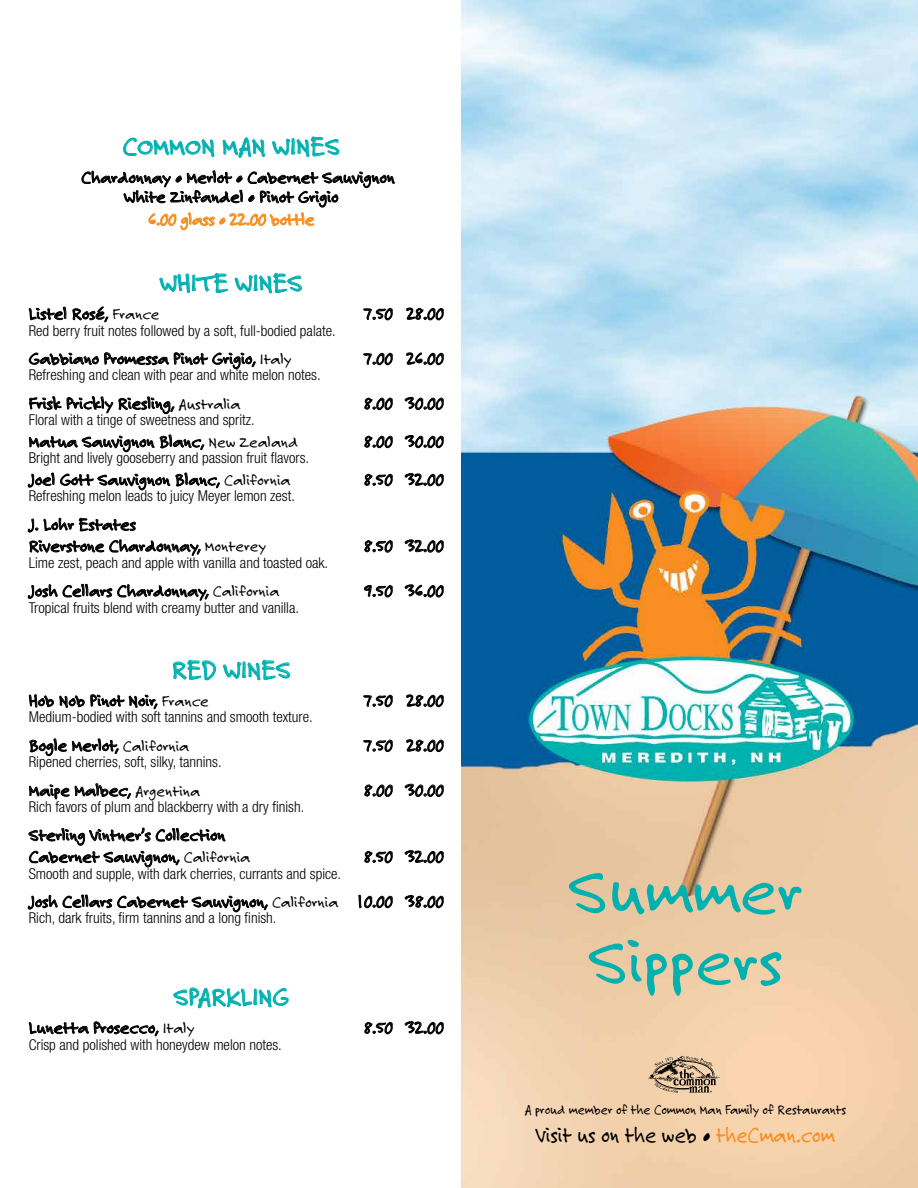
<style>
.page{position:relative;width:918px;height:1188px;background:#fff}
.page>*{position:absolute;margin:0;border:0;box-sizing:border-box;transform-origin:0 0}
.t1{font:72px/70.5px "Felt Tip Roman";color:#00b1b0}
.t2{font:27px "Felt Tip Roman";color:#00b1b0}
.t3{font:24px "Felt Tip Roman";color:#000;scale:.9 1}
.t4{font:18px/21.6px "Felt Tip Roman";color:#000}
.t5{font:18px "Felt Tip Roman";letter-spacing:-.01em;color:#f78e1e}
.t6{font:300 condensed 15px "Helvetica Neue";color:#000}
.t7{font:15px "Felt Tip Roman";color:#000;scale:.9 1}
.s1{font-size:16.5px}
.s2{color:#f78e1e}
</style>
<div class="page">
<img style="left:461px;top:0;width:457px;height:1188px">
<svg style="left:82px;top:136px;width:313px;height:95px"></svg>
<svg style="left:159px;top:273px;width:69px;height:20px"></svg>
<svg style="left:234px;top:273px;width:68px;height:21px"></svg>
<svg style="left:29px;top:306px;width:37px;height:15px"></svg>
<svg style="left:72px;top:306px;width:36px;height:17px"></svg>
<svg style="left:363px;top:308px;width:30px;height:12px"></svg>
<svg style="left:406px;top:308px;width:38px;height:12px"></svg>
<svg style="left:29px;top:352px;width:227px;height:18px"></svg>
<svg style="left:363px;top:353px;width:30px;height:12px"></svg>
<svg style="left:406px;top:352px;width:38px;height:13px"></svg>
<svg style="left:364px;top:398px;width:29px;height:12px"></svg>
<svg style="left:405px;top:397px;width:39px;height:13px"></svg>
<svg style="left:364px;top:436px;width:29px;height:12px"></svg>
<svg style="left:405px;top:435px;width:39px;height:13px"></svg>
<svg style="left:364px;top:474px;width:29px;height:12px"></svg>
<svg style="left:405px;top:473px;width:39px;height:13px"></svg>
<svg style="left:28px;top:396px;width:192px;height:160px"></svg>
<svg style="left:364px;top:540px;width:29px;height:13px"></svg>
<svg style="left:405px;top:540px;width:39px;height:13px"></svg>
<svg style="left:28px;top:583px;width:181px;height:18px"></svg>
<svg style="left:364px;top:585px;width:29px;height:13px"></svg>
<svg style="left:405px;top:584px;width:39px;height:14px"></svg>
<svg style="left:173px;top:659px;width:43px;height:22px"></svg>
<svg style="left:223px;top:659px;width:68px;height:22px"></svg>
<svg style="left:29px;top:694px;width:129px;height:16px"></svg>
<svg style="left:363px;top:695px;width:30px;height:12px"></svg>
<svg style="left:406px;top:694px;width:38px;height:13px"></svg>
<svg style="left:29px;top:738px;width:90px;height:19px"></svg>
<svg style="left:363px;top:740px;width:30px;height:12px"></svg>
<svg style="left:406px;top:739px;width:38px;height:13px"></svg>
<svg style="left:364px;top:784px;width:29px;height:13px"></svg>
<svg style="left:405px;top:784px;width:39px;height:13px"></svg>
<svg style="left:28px;top:783px;width:197px;height:84px"></svg>
<svg style="left:364px;top:851px;width:29px;height:12px"></svg>
<svg style="left:405px;top:850px;width:39px;height:13px"></svg>
<svg style="left:28px;top:894px;width:240px;height:19px"></svg>
<svg style="left:358px;top:894px;width:35px;height:15px"></svg>
<svg style="left:405px;top:895px;width:39px;height:13px"></svg>
<svg style="left:173px;top:987px;width:116px;height:22px"></svg>
<svg style="left:29px;top:1021px;width:130px;height:16px"></svg>
<svg style="left:364px;top:1022px;width:29px;height:12px"></svg>
<svg style="left:405px;top:1021px;width:39px;height:13px"></svg>
<svg style="left:648px;top:1056px;width:72px;height:37px;background:#b1987d"></svg>
<h2 class="t2" style="left:123px;top:130px;width:219px">COMMON MAN WINES</h2>
<p class="t4" style="left:124px;top:167px;width:272px;line-height:19.5px;text-indent:-43px">Chardonnay • Merlot • Cabernet Sauvignon<br>White Zinfandel • Pinot Grigio</p>
<p class="t5" style="left:148px;top:208px;width:168px">6.00 glass • 22.00 bottle</p>
<h2 class="t2" style="left:160px;top:266px;width:144px">WHITE WINES</h2>
<p class="t4" style="left:29px;top:303px;width:132px">Listel Rosé, <span class="s1">France</span></p>
<p class="t4" style="left:364px;top:303px;width:81px">7.50 28.00</p>
<p class="t6" style="left:29px;top:322px;width:309px">Red berry fruit notes followed by a soft, full-bodied palate.</p>
<p class="t4" style="left:29px;top:347px;width:264px">Gabbiano Promessa Pinot Grigio, <span class="s1">Italy</span></p>
<p class="t4" style="left:364px;top:347px;width:81px">7.00 26.00</p>
<p class="t6" style="left:29px;top:366px;width:293px">Refreshing and clean with pear and white melon notes.</p>
<p class="t4" style="left:29px;top:392px;width:213px">Frisk Prickly Riesling, <span class="s1">Australia</span></p>
<p class="t4" style="left:364px;top:392px;width:81px">8.00 30.00</p>
<p class="t6" style="left:29px;top:411px;width:227px">Floral with a tinge of sweetness and spritz.</p>
<p class="t4" style="left:29px;top:430px;width:271px">Matua Sauvignon Blanc, <span class="s1">New Zealand</span></p>
<p class="t4" style="left:364px;top:430px;width:81px">8.00 30.00</p>
<p class="t6" style="left:29px;top:449px;width:282px">Bright and lively gooseberry and passion fruit flavors.</p>
<p class="t4" style="left:29px;top:469px;width:263px">Joel Gott Sauvignon Blanc, <span class="s1">California</span></p>
<p class="t4" style="left:364px;top:469px;width:81px">8.50 32.00</p>
<p class="t6" style="left:29px;top:488px;width:268px">Refreshing melon leads to juicy Meyer lemon zest.</p>
<p class="t4" style="left:29px;top:513px;width:239px">J. Lohr Estates<br>Riverstone Chardonnay, <span class="s1">Monterey</span></p>
<p class="t4" style="left:364px;top:535px;width:81px">8.50 32.00</p>
<p class="t6" style="left:29px;top:554px;width:301px">Lime zest, peach and apple with vanilla and toasted oak.</p>
<p class="t4" style="left:29px;top:580px;width:252px">Josh Cellars Chardonnay, <span class="s1">California</span></p>
<p class="t4" style="left:364px;top:580px;width:81px">9.50 36.00</p>
<p class="t6" style="left:29px;top:599px;width:272px">Tropical fruits blend with creamy butter and vanilla.</p>
<h2 class="t2" style="left:172px;top:653px;width:121px">RED WINES</h2>
<p class="t4" style="left:29px;top:689px;width:182px">Hob Nob Pinot Noir, <span class="s1">France</span></p>
<p class="t4" style="left:364px;top:689px;width:81px">7.50 28.00</p>
<p class="t6" style="left:29px;top:708px;width:285px">Medium-bodied with soft tannins and smooth texture.</p>
<p class="t4" style="left:29px;top:734px;width:162px">Bogle Merlot, <span class="s1">California</span></p>
<p class="t4" style="left:364px;top:734px;width:81px">7.50 28.00</p>
<p class="t6" style="left:29px;top:753px;width:194px">Ripened cherries, soft, silky, tannins.</p>
<p class="t4" style="left:29px;top:779px;width:173px">Maipe Malbec, <span class="s1">Argentina</span></p>
<p class="t4" style="left:364px;top:779px;width:81px">8.00 30.00</p>
<p class="t6" style="left:29px;top:798px;width:277px">Rich favors of plum and blackberry with a dry finish.</p>
<p class="t4" style="left:29px;top:824px;width:223px">Sterling Vintner’s Collection<br>Cabernet Sauvignon, <span class="s1">California</span></p>
<p class="t4" style="left:364px;top:846px;width:81px">8.50 32.00</p>
<p class="t6" style="left:29px;top:865px;width:314px">Smooth and supple, with dark cherries, currants and spice.</p>
<p class="t4" style="left:29px;top:890px;width:416px">Josh Cellars Cabernet Sauvignon, <span class="s1">California</span> 10.00 38.00</p>
<p class="t6" style="left:29px;top:909px;width:249px">Rich, dark fruits, firm tannins and a long finish.</p>
<h2 class="t2" style="left:174px;top:980px;width:117px">SPARKLING</h2>
<p class="t4" style="left:29px;top:1017px;width:167px">Lunetta Prosecco, <span class="s1">Italy</span></p>
<p class="t4" style="left:364px;top:1017px;width:81px">8.50 32.00</p>
<p class="t6" style="left:29px;top:1036px;width:255px">Crisp and polished with honeydew melon notes.</p>
<h1 class="t1" style="left:568px;top:855px;width:236px">Summer<br>Sippers</h1>
<p class="t7" style="left:525px;top:1100px;width:359px">A proud member of the Common Man Family of Restaurants</p>
<h3 class="t3" style="left:536px;top:1121px;width:333px">Visit us on the web • <span class="s2">theCman.com</span></h3>
</div>
